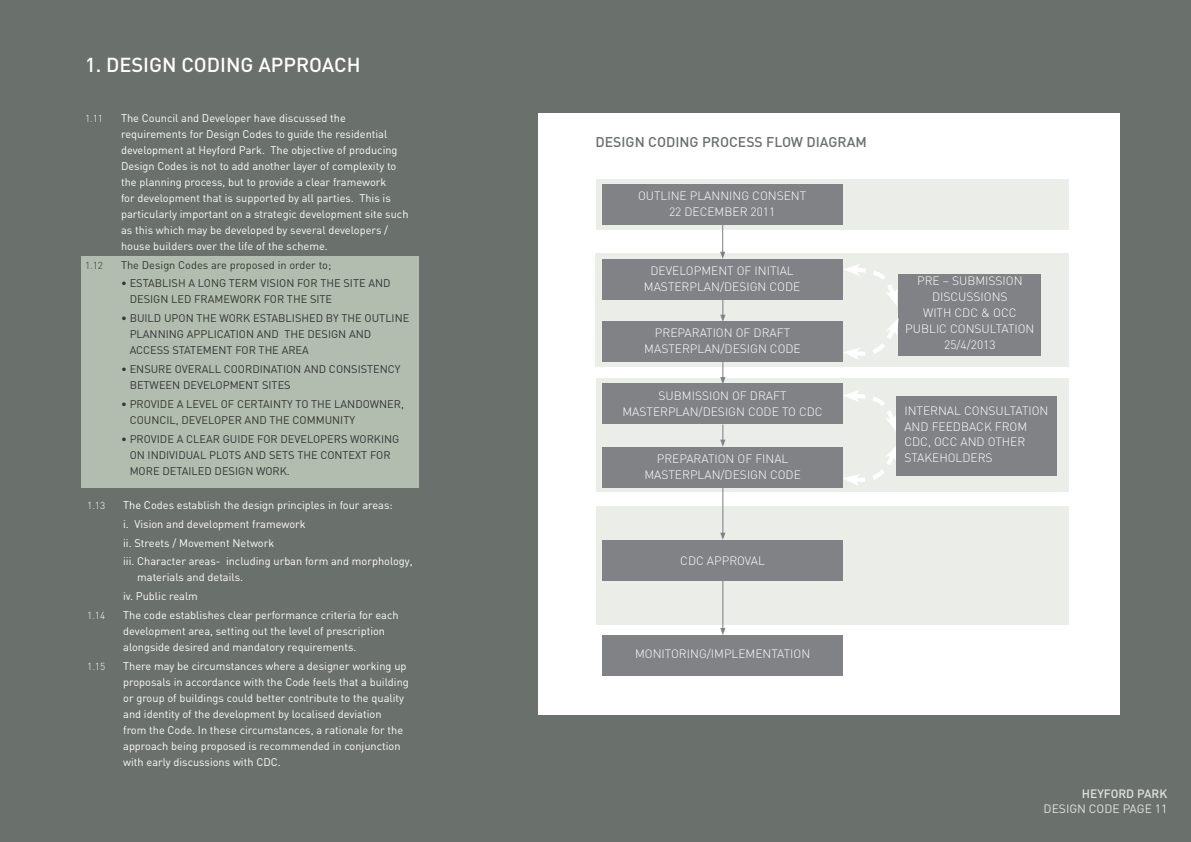
<style>
.page{position:relative;width:1191px;height:842px;background:#6a706b}
.page>*{position:absolute;margin:0;border:0;box-sizing:border-box;transform-origin:0 0}
.t1{font:500 20px "DIN";color:#fff}
.t2{font:500 14px "DIN";color:#6a706b}
.t3{font:300 12px/15.9px "DIN";color:#fff;text-align:center}
.t4{font:12px "DIN";color:#e2e2e2}
.t5{font:500 12px "DIN";color:#f0f2ee}
.t6{font:500 12px "DIN";color:#e2e2e2}
.t7{font:11px/16px "DIN";color:#fff}
.t8{font:11px/16px "DIN";color:#333}
.t9{font:300 10px "DIN";color:#fff}
.t10{font:300 10px "DIN";color:#333}
</style>
<div class="page">
<div style="left:81px;top:257px;width:338px;height:231px;background:#b2bdaf"></div>
<div style="left:539px;top:113px;width:581px;height:601px;background:#fff"></div>
<div style="left:596px;top:378px;width:473px;height:114px;background:#ebede8"></div>
<div style="left:596px;top:506px;width:473px;height:119px;background:#ebede8"></div>
<hr style="left:722px;top:579px;width:1px;height:51px;background:#808285">
<svg style="left:720px;top:628px;width:5px;height:7px"></svg>
<hr style="left:722px;top:488px;width:1px;height:46px;background:#808285">
<svg style="left:720px;top:533px;width:5px;height:7px"></svg>
<svg style="left:720px;top:424px;width:5px;height:23px"></svg>
<svg style="left:844px;top:390px;width:52px;height:41px"></svg>
<svg style="left:842px;top:447px;width:57px;height:39px"></svg>
<div style="left:595px;top:254px;width:474px;height:113px;background:#ebede8"></div>
<div style="left:596px;top:179px;width:473px;height:50px;background:#ebede8"></div>
<div style="left:602px;top:184px;width:240px;height:41px;background:#808285"></div>
<div style="left:602px;top:259px;width:240px;height:40px;background:#808285"></div>
<div style="left:602px;top:321px;width:241px;height:40px;background:#808285"></div>
<div style="left:602px;top:384px;width:241px;height:40px;background:#808285"></div>
<div style="left:602px;top:447px;width:240px;height:40px;background:#808285"></div>
<div style="left:602px;top:540px;width:240px;height:40px;background:#808285"></div>
<div style="left:602px;top:635px;width:240px;height:41px;background:#808285"></div>
<div style="left:898px;top:274px;width:143px;height:81px;background:#808285"></div>
<div style="left:896px;top:396px;width:160px;height:79px;background:#808285"></div>
<svg style="left:720px;top:362px;width:5px;height:22px"></svg>
<svg style="left:720px;top:300px;width:5px;height:21px"></svg>
<svg style="left:720px;top:225px;width:5px;height:34px"></svg>
<svg style="left:844px;top:264px;width:53px;height:41px"></svg>
<svg style="left:844px;top:318px;width:56px;height:42px"></svg>
<h1 class="t1" style="left:85px;top:51px;width:277px">1. DESIGN CODING APPROACH</h1>
<p class="t9" style="left:85px;top:111px;width:20px">1.11</p>
<p class="t7" style="left:121px;top:110px;width:289px">The Council and Developer have discussed the requirements for Design Codes to guide the residential development at Heyford Park. The objective of producing Design Codes is not to add another layer of complexity to the planning process, but to provide a clear framework<br>for development that is supported by all parties. This is particularly important on a strategic development site such as this which may be developed by several developers / house builders over the life of the scheme.</p>
<p class="t10" style="left:85px;top:258px;width:20px">1.12</p>
<p class="t8" style="left:121px;top:257px;width:212px">The Design Codes are proposed in order to;</p>
<p class="t8" style="left:130px;top:276px;width:262px;text-indent:-9px">• ESTABLISH A LONG TERM VISION FOR THE SITE AND<br>DESIGN LED FRAMEWORK FOR THE SITE</p>
<p class="t8" style="left:130px;top:310px;width:281px;text-indent:-9px">• BUILD UPON THE WORK ESTABLISHED BY THE OUTLINE<br>PLANNING APPLICATION AND THE DESIGN AND<br>ACCESS STATEMENT FOR THE AREA</p>
<p class="t8" style="left:130px;top:361px;width:272px;text-indent:-9px">• ENSURE OVERALL COORDINATION AND CONSISTENCY<br>BETWEEN DEVELOPMENT SITES</p>
<p class="t8" style="left:130px;top:396px;width:276px;text-indent:-9px">• PROVIDE A LEVEL OF CERTAINTY TO THE LANDOWNER,<br>COUNCIL, DEVELOPER AND THE COMMUNITY</p>
<p class="t8" style="left:130px;top:431px;width:271px;text-indent:-9px">• PROVIDE A CLEAR GUIDE FOR DEVELOPERS WORKING<br>ON INDIVIDUAL PLOTS AND SETS THE CONTEXT FOR<br>MORE DETAILED DESIGN WORK.</p>
<p class="t9" style="left:87px;top:499px;width:20px">1.13</p>
<p class="t7" style="left:123px;top:496px;width:291px;line-height:18.8px">The Codes establish the design principles in four areas:<br>i. Vision and development framework<br>ii. Streets / Movement Network<br>iii. Character areas- including urban form and morphology,</p>
<p class="t7" style="left:123px;top:568px;width:121px;line-height:18.8px;text-indent:14px">materials and details. iv. Public realm</p>
<p class="t9" style="left:87px;top:609px;width:20px">1.14</p>
<p class="t7" style="left:123px;top:607px;width:277px">The code establishes clear performance criteria for each development area, setting out the level of prescription alongside desired and mandatory requirements.</p>
<p class="t9" style="left:87px;top:660px;width:20px">1.15</p>
<p class="t7" style="left:123px;top:658px;width:287px">There may be circumstances where a designer working up proposals in accordance with the Code feels that a building or group of buildings could better contribute to the quality and identity of the development by localised deviation<br>from the Code. In these circumstances, a rationale for the approach being proposed is recommended in conjunction with early discussions with CDC.</p>
<p class="t2" style="left:595px;top:133px;width:9px">DESIGN</p>
<p class="t2" style="left:648px;top:133px;width:10px">CODING</p>
<p class="t2" style="left:702px;top:133px;width:10px">PROCESS</p>
<p class="t2" style="left:766px;top:133px;width:50px">FLOW DIAGRA</p>
<p class="t2" style="left:855px;top:133px;width:13px">M</p>
<p class="t3" style="left:638px;top:188px;width:170px">OUTLINE PLANNING CONSENT<br>22 DECEMBER 2011</p>
<p class="t3" style="left:644px;top:262px;width:158px">DEVELOPMENT OF INITIAL<br>MASTERPLAN/DESIGN CODE</p>
<p class="t3" style="left:644px;top:325px;width:158px">PREPARATION OF DRAFT<br>MASTERPLAN/DESIGN CODE</p>
<p class="t3" style="left:622px;top:387px;width:202px">SUBMISSION OF DRAFT<br>MASTERPLAN/DESIGN CODE TO CDC</p>
<p class="t3" style="left:644px;top:450px;width:158px">PREPARATION OF FINAL<br>MASTERPLAN/DESIGN CODE</p>
<p class="t3" style="left:680px;top:552px;width:86px">CDC APPROVAL</p>
<p class="t3" style="left:635px;top:646px;width:177px">MONITORING/IMPLEMENTATION</p>
<p class="t3" style="left:905px;top:272px;width:131px">PRE – SUBMISSION<br>DISCUSSIONS<br>WITH CDC &amp; OCC<br>PUBLIC CONSULTATION<br>25/4/2013</p>
<p class="t3" style="left:904px;top:402px;width:146px;text-align:left">INTERNAL CONSULTATION<br>AND FEEDBACK FROM<br>CDC, OCC AND OTHER<br>STAKEHOLDERS</p>
<p class="t6" style="left:1081px;top:786px;width:87px">HEYFORD PARK</p>
<p class="t4" style="left:1043px;top:801px;width:125px">DESIGN CODE PAGE 11</p>
<p class="t5" style="left:1081px;top:800px;width:87px">HEYFORD PARK</p>
</div>
